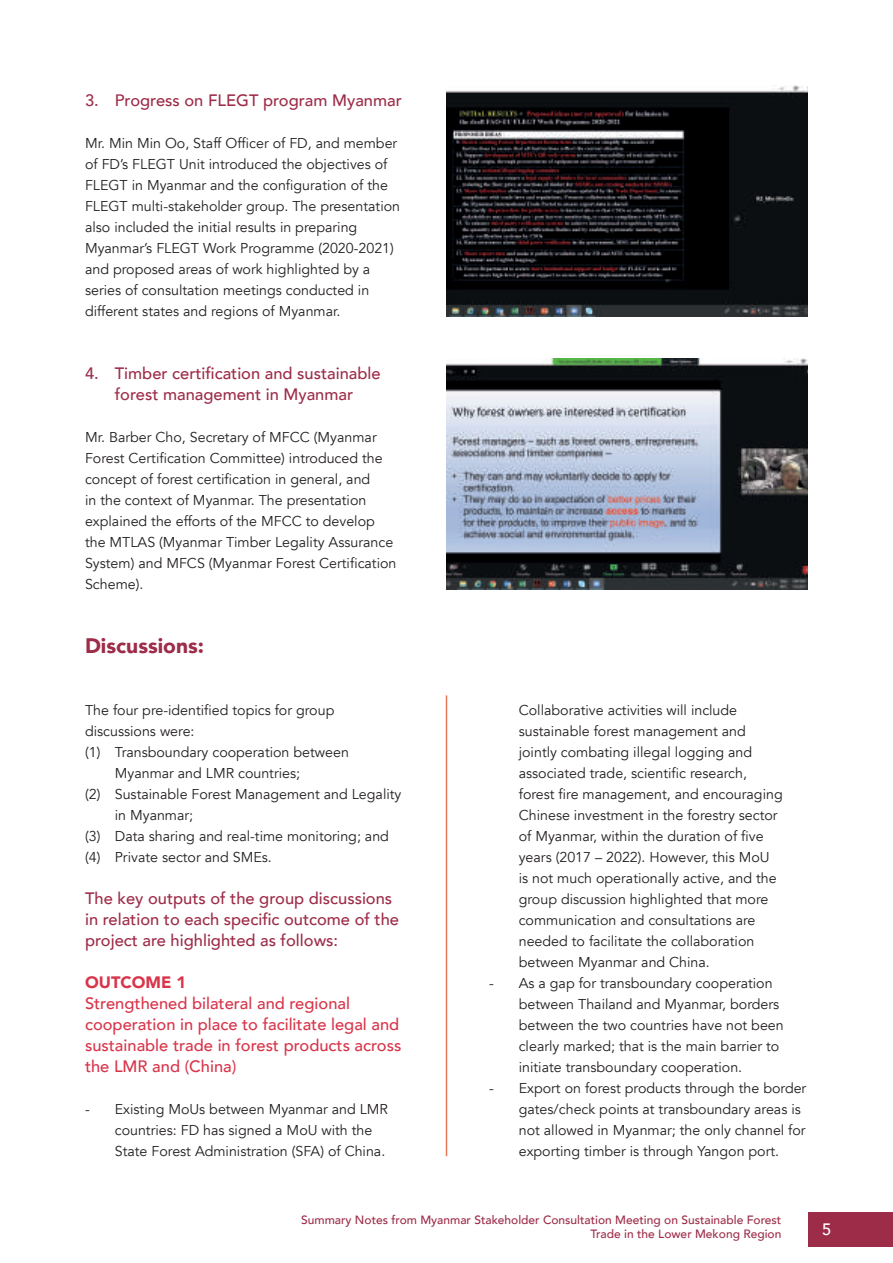
<style>
.page{position:relative;width:893px;height:1263px;background:#fff}
.page>*{position:absolute;margin:0;border:0;box-sizing:border-box;transform-origin:0 0}
.t1{font:900 21px "Avenir";color:#9d2c49}
.t2{font:500 16.5px/21px "Avenir";color:#9d2c49;text-align:center}
.t3{font:500 16.5px/21px "Avenir";color:#d8354a}
.t4{font:900 16.5px "Avenir";color:#d8354a}
.t5{font:500 16.5px "Avenir";color:#fff}
.t6{font:14.25px/21px "Avenir";color:#231f20}
.t7{font:500 12px/14.4px "Avenir";color:#9d2c49;text-align:right}
</style>
<div class="page">
<div style="left:808px;top:1212px;width:85px;height:34px;background:#9d2c49"></div>
<img style="left:446px;top:85px;width:362px;height:232px">
<img style="left:446px;top:358px;width:362px;height:232px">
<hr style="left:446px;top:695px;width:1px;height:461px;background:#e97855">
<p class="t2" style="left:85px;top:89px;width:318px">3. Progress on FLEGT program Myanmar</p>
<p class="t6" style="left:85px;top:133px;width:317px">Mr. Min Min Oo, Staff Officer of FD, and member of FD’s FLEGT Unit introduced the objectives of FLEGT in Myanmar and the configuration of the FLEGT multi-stakeholder group. The presentation also included the initial results in preparing Myanmar’s FLEGT Work Programme (2020-2021) and proposed areas of work highlighted by a series of consultation meetings conducted in different states and regions of Myanmar.</p>
<p class="t2" style="left:85px;top:362px;width:297px">4. Timber certification and sustainable forest management in Myanmar</p>
<p class="t6" style="left:85px;top:427px;width:313px">Mr. Barber Cho, Secretary of MFCC (Myanmar Forest Certification Committee) introduced the concept of forest certification in general, and<br>in the context of Myanmar. The presentation explained the efforts of the MFCC to develop the MTLAS (Myanmar Timber Legality Assurance System) and MFCS (Myanmar Forest Certification Scheme).</p>
<h1 class="t1" style="left:85px;top:627px;width:121px">Discussions:</h1>
<p class="t6" style="left:85px;top:700px;width:251px">The four pre-identified topics for group</p>
<p class="t6" style="left:85px;top:721px;width:111px">discussions were:</p>
<p class="t6" style="left:85px;top:742px;width:265px">(1) Transboundary cooperation between</p>
<p class="t6" style="left:115px;top:763px;width:187px">Myanmar and LMR countries;</p>
<p class="t6" style="left:85px;top:784px;width:318px">(2) Sustainable Forest Management and Legality</p>
<p class="t6" style="left:115px;top:805px;width:80px">in Myanmar;</p>
<p class="t6" style="left:85px;top:826px;width:305px">(3) Data sharing and real-time monitoring; and</p>
<p class="t6" style="left:85px;top:847px;width:188px">(4) Private sector and SMEs.</p>
<p class="t2" style="left:85px;top:887px;width:315px;text-align:left">The key outputs of the group discussions in relation to each specific outcome of the project are highlighted as follows:</p>
<p class="t4" style="left:85px;top:968px;width:103px">OUTCOME 1</p>
<p class="t3" style="left:85px;top:992px;width:318px">Strengthened bilateral and regional cooperation in place to facilitate legal and sustainable trade in forest products across the LMR and (China)</p>
<p class="t6" style="left:115px;top:1099px;width:275px;text-indent:-30px">- Existing MoUs between Myanmar and LMR countries: FD has signed a MoU with the<br>State Forest Administration (SFA) of China.</p>
<p class="t6" style="left:519px;top:700px;width:265px">Collaborative activities will include sustainable forest management and jointly combating illegal logging and associated trade, scientific research, forest fire management, and encouraging Chinese investment in the forestry sector of Myanmar, within the duration of five years (2017 – 2022). However, this MoU<br>is not much operationally active, and the group discussion highlighted that more communication and consultations are needed to facilitate the collaboration between Myanmar and China.</p>
<p class="t6" style="left:519px;top:973px;width:266px;text-indent:-30px">- As a gap for transboundary cooperation between Thailand and Myanmar, borders between the two countries have not been clearly marked; that is the main barrier to initiate transboundary cooperation.</p>
<p class="t6" style="left:519px;top:1078px;width:289px;text-indent:-30px">- Export on forest products through the border gates/check points at transboundary areas is not allowed in Myanmar; the only channel for exporting timber is through Yangon port.</p>
<p class="t7" style="left:301px;top:1212px;width:482px">Summary Notes from Myanmar Stakeholder Consultation Meeting on Sustainable Forest<br>Trade in the Lower Mekong Region</p>
<p class="t5" style="left:822px;top:1215px;width:11px">5</p>
</div>
